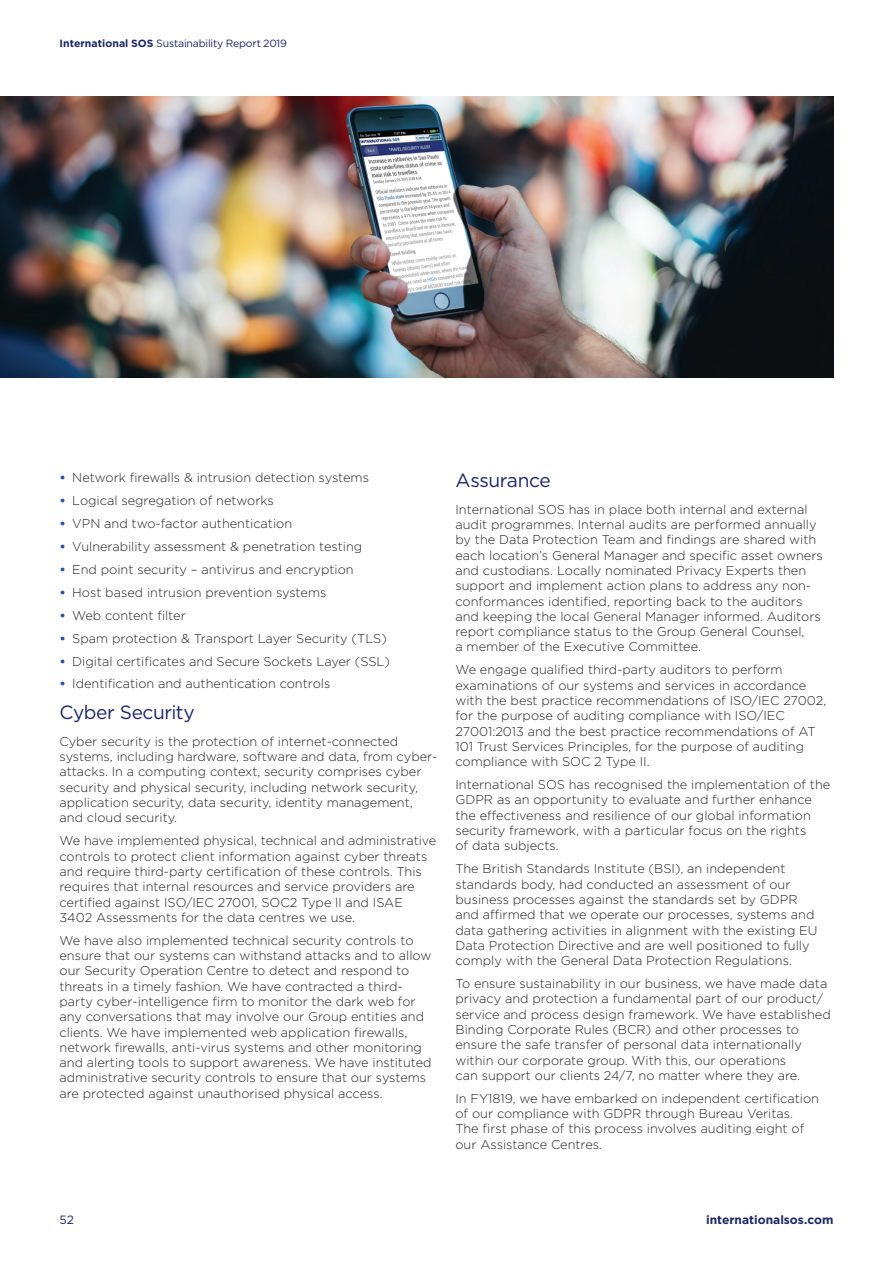
<style>
.page{position:relative;width:893px;height:1263px;background:#fff}
.page>*{position:absolute;margin:0;border:0;box-sizing:border-box;transform-origin:0 0}
._2__Subheads_1__Dark{font:19.2px "Gotham";letter-spacing:-.025em;color:#1c2767}
._1__Main_Body_Copy{font:300 12.75px/15.3px "Gotham";color:#231f20}
.t1{font:700 12px "Gotham";color:#1c2767}
.t2{font:12px "Gotham";color:#1c2767}
.t3{font:10.5px "Gotham";letter-spacing:-.02em;color:#1c2767}
.s1{font-weight:700}
.s2{font-weight:700;color:#2851a3}
</style>
<div class="page">
<img style="left:0;top:96px;width:833px;height:282px">
<p class="t3" style="left:60px;top:36px;width:229px"><span class="s1">International SOS</span> Sustainability Report 2019</p>
<p class="_1__Main_Body_Copy" style="left:60px;top:469px;width:311px"><span class="s2">•</span> Network firewalls &amp; intrusion detection systems</p>
<p class="_1__Main_Body_Copy" style="left:60px;top:492px;width:216px"><span class="s2">•</span> Logical segregation of networks</p>
<p class="_1__Main_Body_Copy" style="left:60px;top:515px;width:234px"><span class="s2">•</span> VPN and two-factor authentication</p>
<p class="_1__Main_Body_Copy" style="left:60px;top:538px;width:304px"><span class="s2">•</span> Vulnerability assessment &amp; penetration testing</p>
<p class="_1__Main_Body_Copy" style="left:60px;top:561px;width:296px"><span class="s2">•</span> End point security – antivirus and encryption</p>
<p class="_1__Main_Body_Copy" style="left:60px;top:584px;width:268px"><span class="s2">•</span> Host based intrusion prevention systems</p>
<p class="_1__Main_Body_Copy" style="left:60px;top:607px;width:128px"><span class="s2">•</span> Web content filter</p>
<p class="_1__Main_Body_Copy" style="left:60px;top:630px;width:329px"><span class="s2">•</span> Spam protection &amp; Transport Layer Security (TLS)</p>
<p class="_1__Main_Body_Copy" style="left:60px;top:653px;width:332px"><span class="s2">•</span> Digital certificates and Secure Sockets Layer (SSL)</p>
<p class="_1__Main_Body_Copy" style="left:60px;top:676px;width:272px"><span class="s2">•</span> Identification and authentication controls</p>
<p class="_2__Subheads_1__Dark" style="left:60px;top:700px;width:137px">Cyber Security</p>
<p class="_1__Main_Body_Copy" style="left:60px;top:733px;width:379px">Cyber security is the protection of internet-connected systems, including hardware, software and data, from cyber&shy;attacks. In a computing context, security comprises cyber security and physical security, including network security, application security, data security, identity management, and cloud security.</p>
<p class="_1__Main_Body_Copy" style="left:60px;top:833px;width:378px">We have implemented physical, technical and administrative controls to protect client information against cyber threats and require third-party certification of these controls. This requires that internal resources and service providers are certified against ISO/IEC 27001, SOC2 Type ll and ISAE 3402 Assessments for the data centres we use.</p>
<p class="_1__Main_Body_Copy" style="left:60px;top:932px;width:374px">We have also implemented technical security controls to ensure that our systems can withstand attacks and to allow our Security Operation Centre to detect and respond to threats in a timely fashion. We have contracted a third&shy;party cyber-intelligence firm to monitor the dark web for any conversations that may involve our Group entities and clients. We have implemented web application firewalls, network firewalls, anti-virus systems and other monitoring and alerting tools to support awareness. We have instituted administrative security controls to ensure that our systems are protected against unauthorised physical access.</p>
<p class="_2__Subheads_1__Dark" style="left:455px;top:468px;width:97px">Assurance</p>
<p class="_1__Main_Body_Copy" style="left:455px;top:501px;width:369px">International SOS has in place both internal and external audit programmes. Internal audits are performed annually by the Data Protection Team and findings are shared with each location’s General Manager and specific asset owners and custodians. Locally nominated Privacy Experts then support and implement action plans to address any non&shy;conformances identified, reporting back to the auditors and keeping the local General Manager informed. Auditors report compliance status to the Group General Counsel,<br>a member of the Executive Committee.</p>
<p class="_1__Main_Body_Copy" style="left:455px;top:662px;width:372px">We engage qualified third-party auditors to perform examinations of our systems and services in accordance with the best practice recommendations of ISO/IEC 27002, for the purpose of auditing compliance with ISO/IEC 27001:2013 and the best practice recommendations of AT 101 Trust Services Principles, for the purpose of auditing compliance with SOC 2 Type II.</p>
<p class="_1__Main_Body_Copy" style="left:455px;top:777px;width:376px">International SOS has recognised the implementation of the GDPR as an opportunity to evaluate and further enhance the effectiveness and resilience of our global information security framework, with a particular focus on the rights<br>of data subjects.</p>
<p class="_1__Main_Body_Copy" style="left:455px;top:861px;width:364px">The British Standards Institute (BSI), an independent standards body, had conducted an assessment of our business processes against the standards set by GDPR and affirmed that we operate our processes, systems and data gathering activities in alignment with the existing EU Data Protection Directive and are well positioned to fully comply with the General Data Protection Regulations.</p>
<p class="_1__Main_Body_Copy" style="left:455px;top:975px;width:377px">To ensure sustainability in our business, we have made data privacy and protection a fundamental part of our product/ service and process design framework. We have established Binding Corporate Rules (BCR) and other processes to ensure the safe transfer of personal data internationally within our corporate group. With this, our operations<br>can support our clients 24/7, no matter where they are.</p>
<p class="_1__Main_Body_Copy" style="left:455px;top:1090px;width:365px">In FY1819, we have embarked on independent certification of our compliance with GDPR through Bureau Veritas.<br>The first phase of this process involves auditing eight of our Assistance Centres.</p>
<p class="t2" style="left:60px;top:1212px;width:16px">52</p>
<p class="t1" style="left:706px;top:1211px;width:129px">internationalsos.com</p>
</div>
